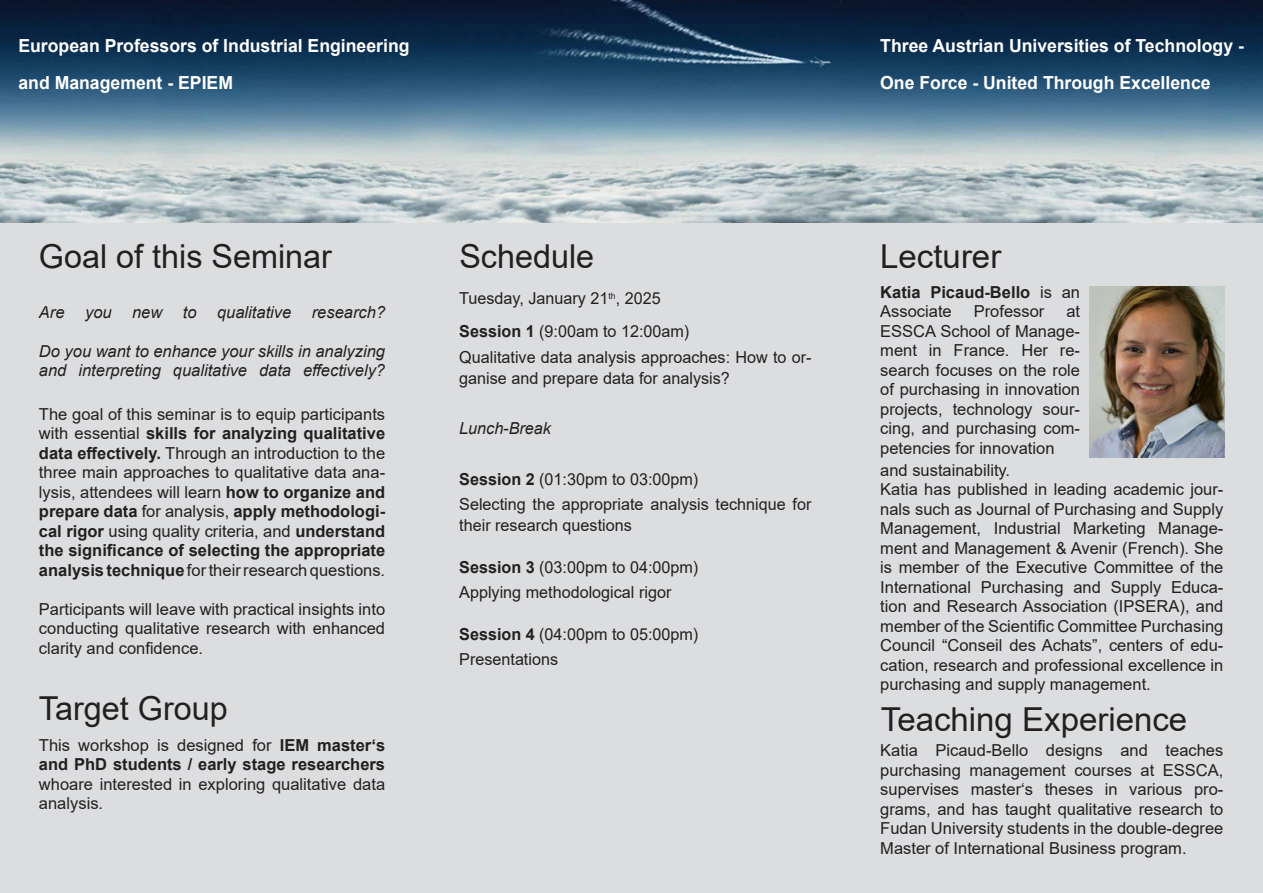
<style>
.page{position:relative;width:1263px;height:893px;background:#dcdddf}
.page>*{position:absolute;margin:0;border:0;box-sizing:border-box;transform-origin:0 0}
.Überschrift_1{font:33px "Arial";color:#231f20}
.Überschrift_1-2{font:700 18px/37.5px "Arial";color:#fff}
.Normaler_Text{font:16.5px/19.5px "Arial";color:#231f20;text-align:justify}
.Normaler_Text-2{font:italic 16.5px/19.5px "Arial";color:#231f20}
.Normaler_Text-3{font:700 16.5px/19.5px "Arial";color:#231f20}
.s1{font-weight:700}
.s2{font-weight:400}
</style>
<div class="page">
<img style="left:0;top:0;width:1263px;height:222px">
<img style="left:1089px;top:286px;width:135px;height:171px">
<p class="Überschrift_1-2" style="left:18px;top:27px;width:393px">European Professors of Industrial Engineering and Management - EPIEM</p>
<p class="Überschrift_1" style="left:39px;top:234px;width:294px">Goal of this Seminar</p>
<p class="Überschrift_1" style="left:459px;top:234px;width:136px">Schedule</p>
<p class="Normaler_Text-2" style="left:39px;top:302px;width:348px">Are you new to qualitative research?</p>
<p class="Normaler_Text-2" style="left:39px;top:341px;width:348px">Do you want to enhance your skills in analyzing and interpreting qualitative data effectively?</p>
<p class="Normaler_Text" style="left:39px;top:404px;width:348px">The goal of this seminar is to equip participants with essential <span class="s1">skills for analyzing qualitative data effectively.</span> Through an introduction to the three main approaches to qualitative data ana&shy;lysis, attendees will learn <span class="s1">how to organize and prepare data</span> for analysis, <span class="s1">apply methodologi&shy;cal rigor</span> using quality criteria, and <span class="s1">understand the significance of selecting the appropriate analysis technique</span> for their research questions.</p>
<p class="Normaler_Text" style="left:39px;top:599px;width:348px">Participants will leave with practical insights into conducting qualitative research with enhanced clarity and confidence.</p>
<p class="Überschrift_1" style="left:39px;top:685px;width:190px">Target Group</p>
<p class="Normaler_Text" style="left:39px;top:735px;width:348px">This workshop is designed for <span class="s1">IEM master‘s and PhD students / early stage researchers </span>whoare interested in exploring qualitative data analysis.</p>
<p class="Normaler_Text" style="left:459px;top:288px;width:203px">Tuesday, January 21<sup>th</sup>, 2025</p>
<p class="Normaler_Text" style="left:459px;top:322px;width:232px"><span class="s1">Session 1</span> (9:00am to 12:00am)</p>
<p class="Normaler_Text" style="left:459px;top:346px;width:354px;line-height:21px">Qualitative data analysis approaches: How to or&shy;ganise and prepare data for analysis?</p>
<p class="Normaler_Text-2" style="left:459px;top:419px;width:93px">Lunch-Break</p>
<p class="Normaler_Text" style="left:459px;top:469px;width:241px"><span class="s1">Session 2</span> (01:30pm to 03:00pm)</p>
<p class="Normaler_Text" style="left:459px;top:493px;width:354px;line-height:21px">Selecting the appropriate analysis technique for their research questions</p>
<p class="Normaler_Text" style="left:459px;top:557px;width:241px"><span class="s1">Session 3</span> (03:00pm to 04:00pm)</p>
<p class="Normaler_Text" style="left:459px;top:582px;width:214px">Applying methodological rigor</p>
<p class="Normaler_Text" style="left:459px;top:624px;width:241px"><span class="s1">Session 4</span> (04:00pm to 05:00pm)</p>
<p class="Normaler_Text" style="left:459px;top:650px;width:100px">Presentations</p>
<p class="Überschrift_1-2" style="left:880px;top:27px;width:365px">Three Austrian Universities of Technology -</p>
<p class="Überschrift_1-2" style="left:880px;top:64px;width:332px">One Force - United Through Excellence</p>
<p class="Überschrift_1" style="left:880px;top:234px;width:123px">Lecturer</p>
<p class="Normaler_Text-3" style="left:880px;top:282px;width:201px">Katia Picaud-Bello <span class="s2">is an<br>Associate</span></p>
<p class="Normaler_Text" style="left:974px;top:301px;width:72px">Professor</p>
<p class="Normaler_Text" style="left:880px;top:301px;width:201px;text-indent:186px">at ESSCA School of Manage&shy;ment in France. Her re&shy;search focuses on the role of purchasing in innovation projects, technology sour&shy;cing, and purchasing com&shy;petencies for innovation</p>
<p class="Normaler_Text" style="left:880px;top:460px;width:131px">and sustainability.</p>
<p class="Normaler_Text" style="left:880px;top:479px;width:345px">Katia has published in leading academic jour&shy;nals such as Journal of Purchasing and Supply Management, Industrial Marketing Manage&shy;ment and Management &amp; Avenir (French). She is member of the Executive Committee of the International Purchasing and Supply Educa&shy;tion and Research Association (IPSERA), and member of the Scientific Committee Purchasing Council “Conseil des Achats”, centers of edu&shy;cation, research and professional excellence in purchasing and supply management.</p>
<p class="Überschrift_1" style="left:881px;top:697px;width:308px">Teaching Experience</p>
<p class="Normaler_Text" style="left:880px;top:740px;width:345px">Katia Picaud-Bello designs and teaches purchasing management courses at ESSCA, supervises master‘s theses in various pro&shy;grams, and has taught qualitative research to Fudan University students in the double-degree Master of International Business program.</p>
</div>
